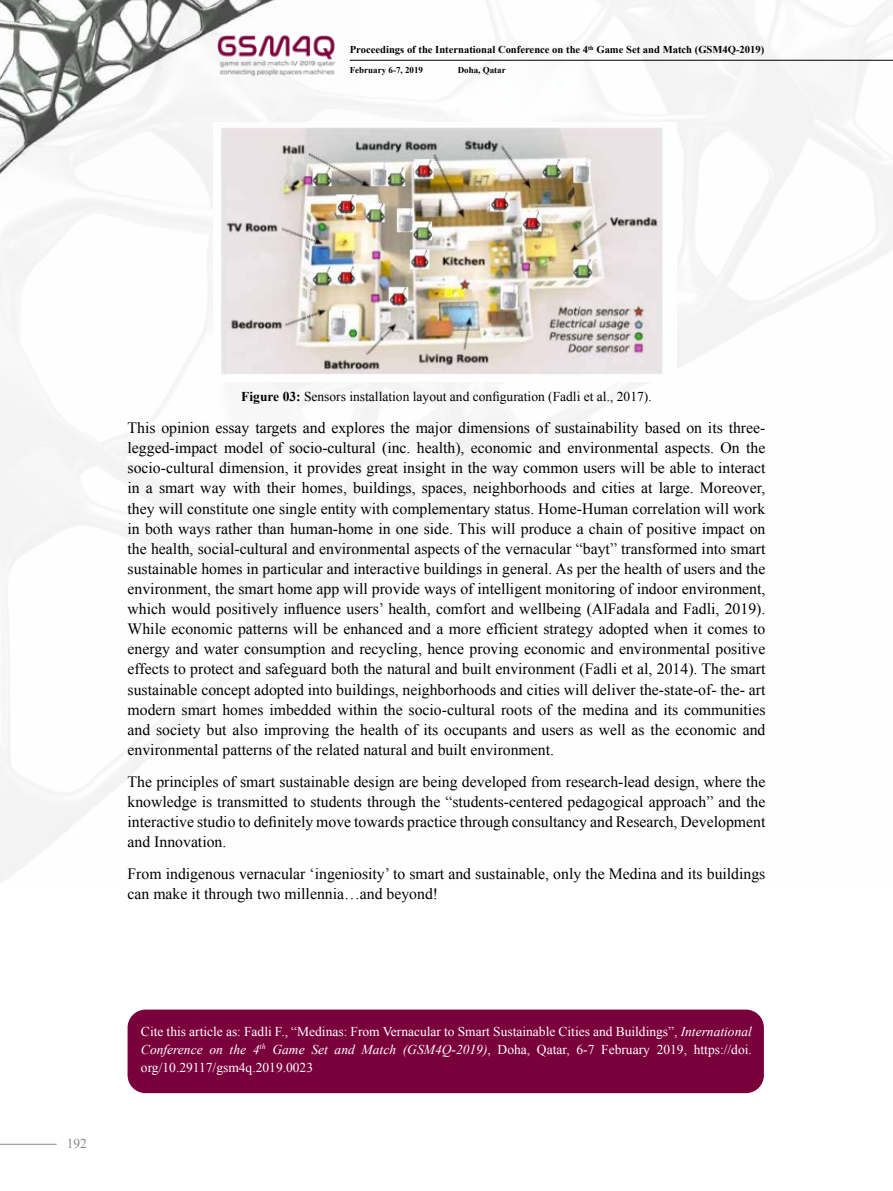
<style>
.page{position:relative;width:893px;height:1191px;background:#fff}
.page>*{position:absolute;margin:0;border:0;box-sizing:border-box;transform-origin:0 0}
.t1{font:15.75px/20.1px "Times New Roman";color:#000;text-align:justify}
.t2{font:13.5px/18px "Times New Roman";color:#fff;text-align:justify}
.t3{font:13.5px "Times New Roman";color:#000}
.t4{font:13.5px "Times New Roman";color:#878787}
.t5{font:700 10.5px "Times New Roman";color:#000}
.t6{font:700 9px "Times New Roman";color:#000}
.s1{font-weight:700}
.s2{font-style:italic}
</style>
<div class="page">
<hr style="left:0;top:1143px;width:57px;height:1px;background:#878787">
<hr style="left:350px;top:60px;width:543px;height:1px;background:#000">
<img style="left:0;top:0;width:361px;height:211px">
<img style="left:213px;top:123px;width:457px;height:258px">
<div style="left:128px;top:1009px;width:636px;height:84px;background:#7a003c;border-radius:18px"></div>
<p class="t5" style="left:350px;top:42px;width:416px">Proceedings of the International Conference on the 4<sup>th</sup> Game Set and Match (GSM4Q-2019)</p>
<p class="t6" style="left:350px;top:63px;width:75px">February 6-7, 2019</p>
<p class="t6" style="left:458px;top:63px;width:49px">Doha, Qatar</p>
<p class="t3" style="left:241px;top:387px;width:412px"><span class="s1">Figure 03:</span> Sensors installation layout and configuration (Fadli et al., 2017).</p>
<p class="t1" style="left:128px;top:417px;width:639px">This opinion essay targets and explores the major dimensions of sustainability based on its three&shy;legged-impact model of socio-cultural (inc. health), economic and environmental aspects. On the socio-cultural dimension, it provides great insight in the way common users will be able to interact in a smart way with their homes, buildings, spaces, neighborhoods and cities at large. Moreover, they will constitute one single entity with complementary status. Home-Human correlation will work in both ways rather than human-home in one side. This will produce a chain of positive impact on the health, social-cultural and environmental aspects of the vernacular “bayt” transformed into smart sustainable homes in particular and interactive buildings in general. As per the health of users and the environment, the smart home app will provide ways of intelligent monitoring of indoor environment, which would positively influence users’ health, comfort and wellbeing (AlFadala and Fadli, 2019).<br>While economic patterns will be enhanced and a more efficient strategy adopted when it comes to energy and water consumption and recycling, hence proving economic and environmental positive effects to protect and safeguard both the natural and built environment (Fadli et al, 2014). The smart sustainable concept adopted into buildings, neighborhoods and cities will deliver the-state-of- the- art modern smart homes imbedded within the socio-cultural roots of the medina and its communities and society but also improving the health of its occupants and users as well as the economic and environmental patterns of the related natural and built environment.</p>
<p class="t1" style="left:128px;top:771px;width:639px">The principles of smart sustainable design are being developed from research-lead design, where the knowledge is transmitted to students through the “students-centered pedagogical approach” and the interactive studio to definitely move towards practice through consultancy and Research, Development and Innovation.</p>
<p class="t1" style="left:128px;top:863px;width:639px">From indigenous vernacular ‘ingeniosity’ to smart and sustainable, only the Medina and its buildings can make it through two millennia…and beyond!</p>
<p class="t4" style="left:67px;top:1134px;width:22px">192</p>
<p class="t2" style="left:141px;top:1021px;width:612px">Cite this article as: Fadli F., “Medinas: From Vernacular to Smart Sustainable Cities and Buildings”, <span class="s2">International Conference on the 4</span><sup>th</sup> <span class="s2">Game Set and Match (GSM4Q-2019)</span>, Doha, Qatar, 6-7 February 2019, https://doi. org/10.29117/gsm4q.2019.0023</p>
</div>
